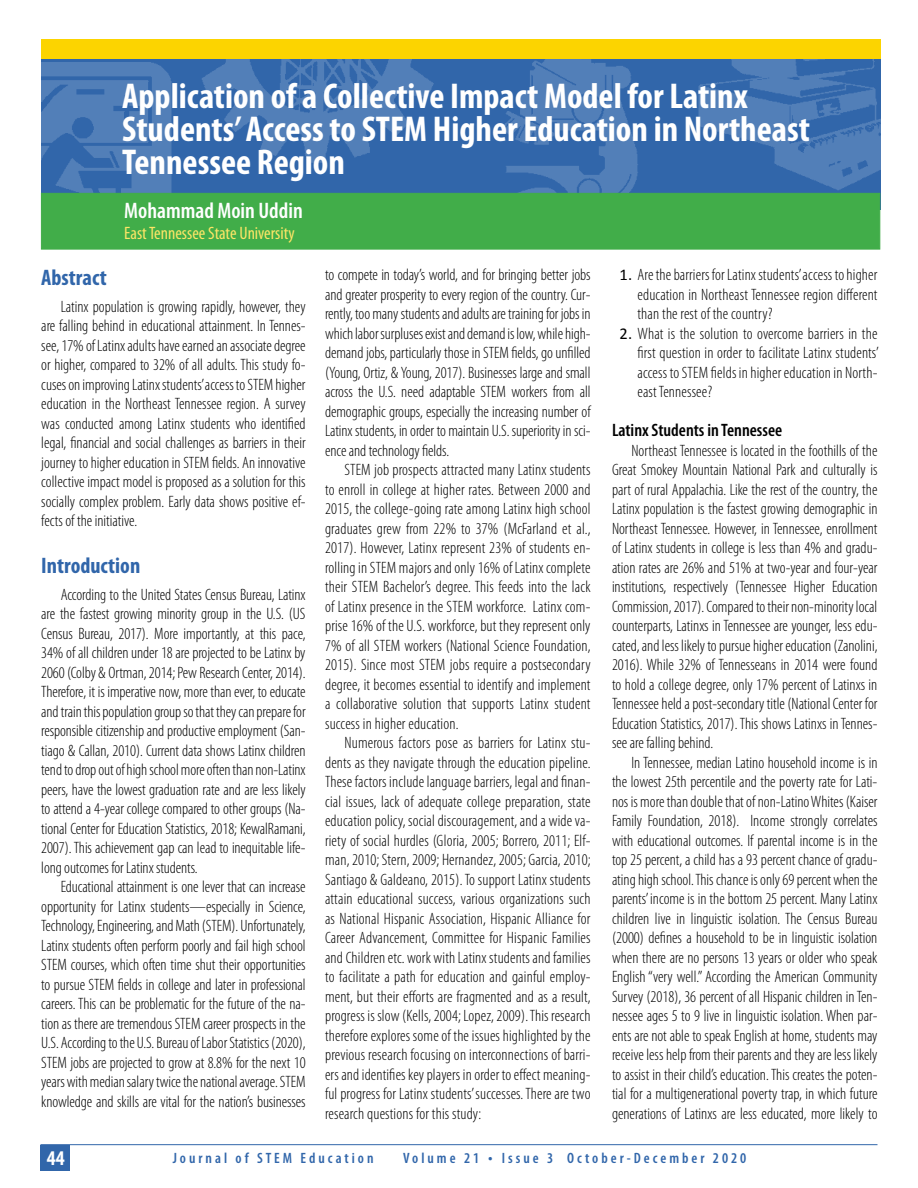
<style>
.page{position:relative;width:918px;height:1188px;background:#fff}
.page>*{position:absolute;margin:0;border:0;box-sizing:border-box;transform-origin:0 0}
.t1{font:700 condensed 36px/33px "Myriad Pro";color:#fff}
.t2{font:700 condensed 22.5px "Myriad Pro";color:#3166aa}
.t3{font:600 condensed 22.5px "Myriad Pro";color:#fff}
.t4{font:700 condensed 21px "Myriad Pro";color:#fff}
.t5{font:condensed 18px "Myriad Pro";color:#fde566}
.t6{font:600 condensed 18px "Myriad Pro";color:#000}
.t7{font:300 condensed 16.5px/19.5px "Myriad Pro";color:#000;text-align:justify}
.t8{font:600 condensed 15px "Myriad Pro";letter-spacing:.2em;color:#3166aa}
.s1{font-family:"Calibri";font-weight:400;font-stretch:normal}
.s2{font-size:16.5px}
</style>
<div class="page">
<hr style="left:40px;top:1144px;width:838px;height:1px;background:#3166aa">
<div style="left:40px;top:1145px;width:30px;height:26px;background:#3166aa"></div>
<div style="left:41px;top:44px;width:839px;height:166px;background:#3166aa"></div>
<img style="left:490px;top:59px;width:154px;height:134px">
<img style="left:202px;top:59px;width:232px;height:104px">
<img style="left:698px;top:59px;width:182px;height:131px">
<img style="left:41px;top:63px;width:131px;height:130px">
<div style="left:41px;top:40px;width:840px;height:19px;background:#fcd400"></div>
<div style="left:41px;top:193px;width:839px;height:56px;background:#41ad49"></div>
<h1 class="t1" style="left:122px;top:79px;width:689px">Application of a Collective Impact Model for Latinx<br>Students’ Access to STEM Higher Education in Northeast<br>Tennessee Region</h1>
<h2 class="t3" style="left:124px;top:196px;width:180px">Mohammad Moin Uddin</h2>
<p class="t5" style="left:124px;top:222px;width:172px">East Tennessee State University</p>
<h2 class="t2" style="left:41px;top:263px;width:67px">Abstract</h2>
<p class="t7" style="left:41px;top:296px;width:266px;text-indent:20px">Latinx population is growing rapidly, however, they are falling behind in educational attainment. In Tennes&shy;see, 17% of Latinx adults have earned an associate degree or higher, compared to 32% of all adults. This study fo&shy;cuses on improving Latinx students’access to STEM higher education in the Northeast Tennessee region. A survey was conducted among Latinx students who identified legal, financial and social challenges as barriers in their journey to higher education in STEM fields. An innovative collective impact model is proposed as a solution for this socially complex problem. Early data shows positive ef&shy;fects of the initiative.</p>
<h2 class="t2" style="left:41px;top:551px;width:101px">Introduction</h2>
<p class="t7" style="left:41px;top:584px;width:266px;text-indent:20px">According to the United States Census Bureau, Latinx are the fastest growing minority group in the U.S. (US Census Bureau, 2017). More importantly, at this pace, 34% of all children under 18 are projected to be Latinx by 2060 (Colby &amp; Ortman, 2014; Pew Research Center, 2014).<br>Therefore, it is imperative now, more than ever, to educate and train this population group so that they can prepare for responsible citizenship and productive employment (San&shy;tiago &amp; Callan, 2010). Current data shows Latinx children tend to drop out of high school more often than non-Latinx peers, have the lowest graduation rate and are less likely to attend a 4-year college compared to other groups (Na&shy;tional Center for Education Statistics, 2018; KewalRamani, 2007). This achievement gap can lead to inequitable life&shy;long outcomes for Latinx students.</p>
<p class="t7" style="left:41px;top:877px;width:266px;text-indent:20px">Educational attainment is one lever that can increase opportunity for Latinx students—especially in Science, Technology, Engineering, and Math (STEM). Unfortunately, Latinx students often perform poorly and fail high school STEM courses, which often time shut their opportunities to pursue STEM fields in college and later in professional careers. This can be problematic for the future of the na&shy;tion as there are tremendous STEM career prospects in the U.S. According to the U.S. Bureau of Labor Statistics (2020), STEM jobs are projected to grow at 8.8% for the next 10 years with median salary twice the national average. STEM knowledge and skills are vital for the nation’s businesses</p>
<p class="t7" style="left:325px;top:265px;width:267px">to compete in today’s world, and for bringing better jobs and greater prosperity to every region of the country. Cur&shy;rently, too many students and adults are training for jobs in which labor surpluses exist and demand is low, while high&shy;demand jobs, particularly those in STEM fields, go unfilled (Young, Ortiz, &amp; Young, 2017). Businesses large and small across the U.S. need adaptable STEM workers from all demographic groups, especially the increasing number of Latinx students, in order to maintain U.S. superiority in sci&shy;ence and technology fields.</p>
<p class="t7" style="left:325px;top:460px;width:267px;text-indent:20px">STEM job prospects attracted many Latinx students to enroll in college at higher rates. Between 2000 and 2015, the college-going rate among Latinx high school graduates grew from 22% to 37% (McFarland et al., 2017). However, Latinx represent 23% of students en&shy;rolling in STEM majors and only 16% of Latinx complete their STEM Bachelor’s degree. This feeds into the lack of Latinx presence in the STEM workforce. Latinx com&shy;prise 16% of the U.S. workforce, but they represent only 7% of all STEM workers (National Science Foundation, 2015). Since most STEM jobs require a postsecondary degree, it becomes essential to identify and implement a collaborative solution that supports Latinx student success in higher education.</p>
<p class="t7" style="left:325px;top:733px;width:267px;text-indent:20px">Numerous factors pose as barriers for Latinx stu&shy;dents as they navigate through the education pipeline.<br>These factors include language barriers, legal and finan&shy;cial issues, lack of adequate college preparation, state education policy, social discouragement, and a wide va&shy;riety of social hurdles (Gloria, 2005; Borrero, 2011; Elf&shy;man, 2010; Stern, 2009; Hernandez, 2005; Garcia, 2010; Santiago &amp; Galdeano, 2015). To support Latinx students attain educational success, various organizations such as National Hispanic Association, Hispanic Alliance for Career Advancement, Committee for Hispanic Families and Children etc. work with Latinx students and families to facilitate a path for education and gainful employ&shy;ment, but their efforts are fragmented and as a result, progress is slow (Kells, 2004; Lopez, 2009). This research therefore explores some of the issues highlighted by the previous research focusing on interconnections of barri&shy;ers and identifies key players in order to effect meaning&shy;ful progress for Latinx students’ successes. There are two research questions for this study:</p>
<p class="t7" style="left:638px;top:265px;width:241px;text-indent:-18px"><span class="s1">1.</span> Are the barriers for Latinx students’access to higher education in Northeast Tennessee region different than the rest of the country?</p>
<p class="t7" style="left:638px;top:324px;width:243px;text-indent:-18px"><span class="s1">2.</span> What is the solution to overcome barriers in the first question in order to facilitate Latinx students’ access to STEM fields in higher education in North&shy;east Tennessee?</p>
<p class="t6" style="left:612px;top:419px;width:172px">Latinx Students in Tennessee</p>
<p class="t7" style="left:612px;top:440px;width:267px;text-indent:20px">Northeast Tennessee is located in the foothills of the Great Smokey Mountain National Park and culturally is part of rural Appalachia. Like the rest of the country, the Latinx population is the fastest growing demographic in Northeast Tennessee. However, in Tennessee, enrollment of Latinx students in college is less than 4% and gradu&shy;ation rates are 26% and 51% at two-year and four-year institutions, respectively (Tennessee Higher Education Commission, 2017). Compared to their non-minority local counterparts, Latinxs in Tennessee are younger, less edu&shy;cated, and less likely to pursue higher education (Zanolini, 2016). While 32% of Tennesseans in 2014 were found to hold a college degree, only 17% percent of Latinxs in Tennessee held a post-secondary title (National Center for Education Statistics, 2017). This shows Latinxs in Tennes&shy;see are falling behind.</p>
<p class="t7" style="left:612px;top:752px;width:267px;text-indent:20px">In Tennessee, median Latino household income is in the lowest 25th percentile and the poverty rate for Lati&shy;nos is more than double that of non-Latino Whites (Kaiser Family Foundation, 2018). Income strongly correlates with educational outcomes. If parental income is in the top 25 percent, a child has a 93 percent chance of gradu&shy;ating high school. This chance is only 69 percent when the parents’ income is in the bottom 25 percent. Many Latinx children live in linguistic isolation. The Census Bureau (2000) defines a household to be in linguistic isolation when there are no persons 13 years or older who speak English “very well.” According the American Community Survey (2018), 36 percent of all Hispanic children in Ten&shy;nessee ages 5 to 9 live in linguistic isolation. When par&shy;ents are not able to speak English at home, students may receive less help from their parents and they are less likely to assist in their child’s education. This creates the poten&shy;tial for a multigenerational poverty trap, in which future generations of Latinxs are less educated, more likely to</p>
<p class="t4" style="left:47px;top:1145px;width:19px">44</p>
<p class="t8" style="left:173px;top:1149px;width:202px">Journal of STEM Education</p>
<p class="t8" style="left:403px;top:1149px;width:345px">Volume 21 <span class="s2">•</span> Issue 3 October-December 2020</p>
</div>
